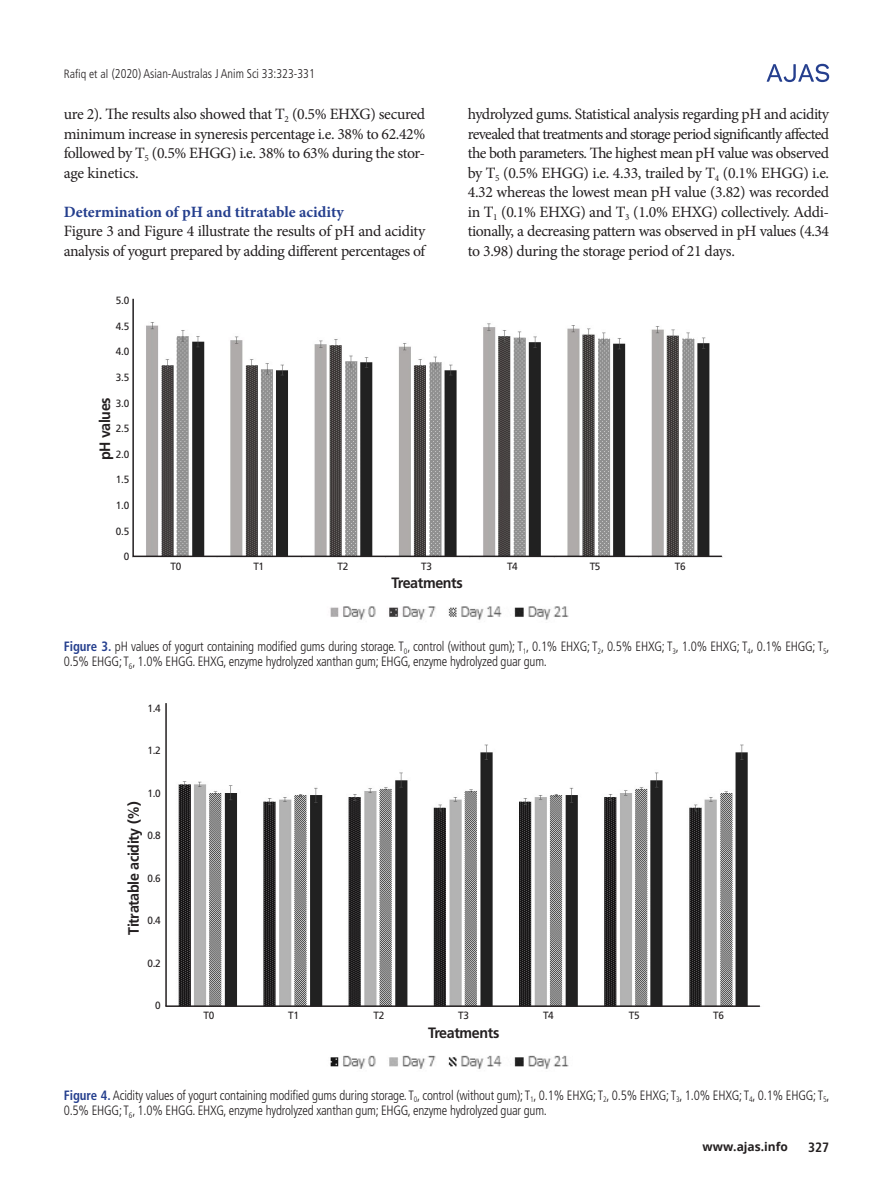
<style>
.page{position:relative;width:893px;height:1191px;background:#fff}
.page>*{position:absolute;margin:0;border:0;box-sizing:border-box;transform-origin:0 0}
.본문{font:15.75px/19.5px "Minion Pro";letter-spacing:-.025em;color:#231f20;text-align:justify}
.중제목{font:700 15.75px "Minion Pro";color:#253f8e}
.그림_지문{font:700 15px "Frutiger LT Std";letter-spacing:-.025em;color:#231f20;scale:.95 1}
.표_그림__제목{font:300 condensed 13.5px/15px "Frutiger LT Std";letter-spacing:-.015em;color:#231f20;scale:.95 1}
.t1{font:700 condensed 13.5px "Frutiger LT Std";color:#231f20}
.t2{font:300 condensed 12.75px "Frutiger LT Std";color:#231f20;scale:.95 1}
.t3{font:700 12px "Open Sans";color:#231f20}
.그림_지문-2{font:10.5px "Frutiger LT Std";letter-spacing:-.025em;color:#231f20;scale:.95 1}
.s1{font-size:12px}
.s2{font-weight:700;color:#253f8e}
</style>
<div class="page">
<svg style="left:767px;top:64px;width:62px;height:18px"></svg>
<img style="left:330px;top:606px;width:238px;height:14px">
<svg style="left:132px;top:298px;width:591px;height:260px"></svg>
<img style="left:330px;top:1055px;width:239px;height:14px">
<img style="left:178px;top:744px;width:583px;height:263px">
<hr style="left:165px;top:1005px;width:595px;height:2px;background:#231f20">
<hr style="left:165px;top:703px;width:2px;height:303px;background:#231f20">
<p class="t2" style="left:64px;top:66px;width:266px"><span class="s1">Rafiq et al</span> (2020) Asian-Australas J Anim Sci 33:323-331</p>
<p class="본문" style="left:64px;top:105px;width:363px">ure 2). The results also showed that T<sub>2</sub> (0.5% EHXG) secured minimum increase in syneresis percentage i.e. 38% to 62.42% followed by T<sub>5</sub> (0.5% EHGG) i.e. 38% to 63% during the stor&shy;age kinetics.</p>
<p class="중제목" style="left:64px;top:201px;width:281px">Determination of pH and titratable acidity</p>
<p class="본문" style="left:64px;top:222px;width:363px">Figure 3 and Figure 4 illustrate the results of pH and acidity analysis of yogurt prepared by adding different percentages of</p>
<p class="본문" style="left:468px;top:105px;width:363px">hydrolyzed gums. Statistical analysis regarding pH and acidity revealed that treatments and storage period significantly affected the both parameters. The highest mean pH value was observed by T<sub>5</sub> (0.5% EHGG) i.e. 4.33, trailed by T<sub>4</sub> (0.1% EHGG) i.e.<br>4.32 whereas the lowest mean pH value (3.82) was recorded in T<sub>1</sub> (0.1% EHXG) and T<sub>3</sub> (1.0% EHXG) collectively. Addi&shy;tionally, a decreasing pattern was observed in pH values (4.34 to 3.98) during the storage period of 21 days.</p>
<p class="그림_지문-2" style="left:116px;top:294px;width:16px">5.0</p>
<p class="그림_지문-2" style="left:116px;top:320px;width:16px">4.5</p>
<p class="그림_지문-2" style="left:116px;top:345px;width:16px">4.0</p>
<p class="그림_지문-2" style="left:116px;top:371px;width:16px">3.5</p>
<p class="그림_지문-2" style="left:116px;top:397px;width:16px">3.0</p>
<p class="그림_지문-2" style="left:116px;top:422px;width:16px">2.5</p>
<p class="그림_지문-2" style="left:116px;top:448px;width:16px">2.0</p>
<p class="그림_지문-2" style="left:116px;top:473px;width:16px">1.5</p>
<p class="그림_지문-2" style="left:116px;top:499px;width:16px">1.0</p>
<p class="그림_지문-2" style="left:116px;top:525px;width:16px">0.5</p>
<p class="그림_지문-2" style="left:124px;top:550px;width:7px">0</p>
<p class="그림_지문" style="left:96px;top:460px;width:68px;rotate:-90deg">pH values</p>
<p class="그림_지문-2" style="left:171px;top:560px;width:13px">T0</p>
<p class="그림_지문-2" style="left:253px;top:560px;width:13px">T1</p>
<p class="그림_지문-2" style="left:337px;top:560px;width:13px">T2</p>
<p class="그림_지문-2" style="left:421px;top:560px;width:13px">T3</p>
<p class="그림_지문-2" style="left:507px;top:560px;width:13px">T4</p>
<p class="그림_지문-2" style="left:590px;top:560px;width:13px">T5</p>
<p class="그림_지문-2" style="left:675px;top:560px;width:13px">T6</p>
<p class="그림_지문" style="left:391px;top:574px;width:76px">Treatments</p>
<p class="표_그림__제목" style="left:64px;top:639px;width:808px"><span class="s2">Figure 3.</span> pH values of yogurt containing modified gums during storage. T<sub>0</sub>, control (without gum); T<sub>1</sub>, 0.1% EHXG; T<sub>2</sub>, 0.5% EHXG; T<sub>3</sub>, 1.0% EHXG; T<sub>4</sub>, 0.1% EHGG; T<sub>5</sub>,<br>0.5% EHGG; T<sub>6</sub>, 1.0% EHGG. EHXG, enzyme hydrolyzed xanthan gum; EHGG, enzyme hydrolyzed guar gum.</p>
<p class="그림_지문-2" style="left:147px;top:702px;width:16px">1.4</p>
<p class="그림_지문-2" style="left:147px;top:744px;width:16px">1.2</p>
<p class="그림_지문-2" style="left:147px;top:787px;width:16px">1.0</p>
<p class="그림_지문-2" style="left:147px;top:829px;width:16px">0.8</p>
<p class="그림_지문-2" style="left:147px;top:872px;width:16px">0.6</p>
<p class="그림_지문-2" style="left:147px;top:914px;width:16px">0.4</p>
<p class="그림_지문-2" style="left:147px;top:957px;width:16px">0.2</p>
<p class="그림_지문-2" style="left:155px;top:999px;width:7px">0</p>
<p class="그림_지문" style="left:125px;top:935px;width:142px;rotate:-90deg">Titratable acidity (%)</p>
<p class="그림_지문-2" style="left:203px;top:1008px;width:13px">T0</p>
<p class="그림_지문-2" style="left:288px;top:1008px;width:13px">T1</p>
<p class="그림_지문-2" style="left:373px;top:1008px;width:13px">T2</p>
<p class="그림_지문-2" style="left:458px;top:1008px;width:13px">T3</p>
<p class="그림_지문-2" style="left:543px;top:1008px;width:13px">T4</p>
<p class="그림_지문-2" style="left:629px;top:1008px;width:13px">T5</p>
<p class="그림_지문-2" style="left:713px;top:1008px;width:13px">T6</p>
<p class="그림_지문" style="left:428px;top:1024px;width:76px">Treatments</p>
<p class="표_그림__제목" style="left:64px;top:1087px;width:808px"><span class="s2">Figure 4.</span> Acidity values of yogurt containing modified gums during storage. T<sub>0</sub>, control (without gum); T<sub>1</sub>, 0.1% EHXG; T<sub>2</sub>, 0.5% EHXG; T<sub>3</sub>, 1.0% EHXG; T<sub>4</sub>, 0.1% EHGG; T<sub>5</sub>,<br>0.5% EHGG; T<sub>6</sub>, 1.0% EHGG. EHXG, enzyme hydrolyzed xanthan gum; EHGG, enzyme hydrolyzed guar gum.</p>
<p class="t3" style="left:702px;top:1138px;width:87px">www.ajas.info</p>
<p class="t1" style="left:808px;top:1138px;width:23px">327</p>
</div>
